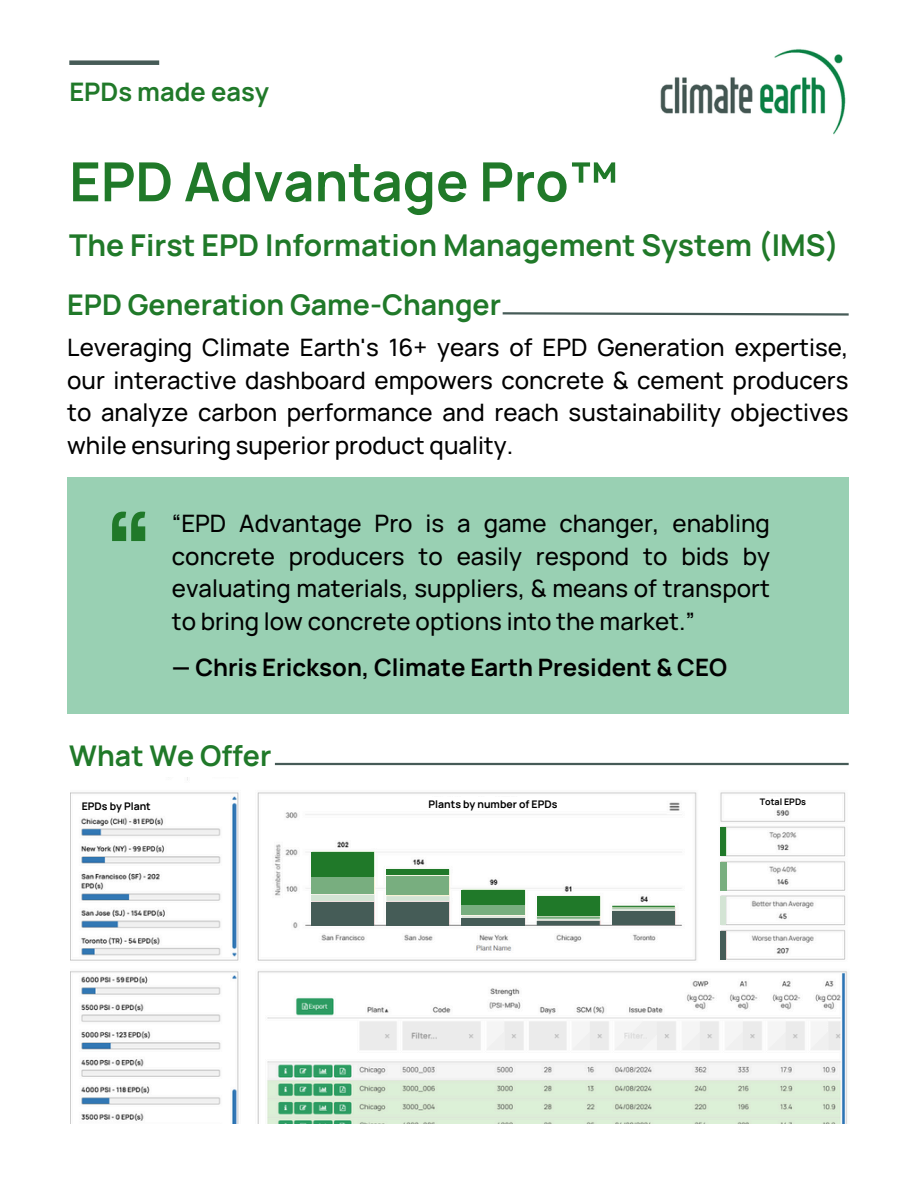
<style>
.page{position:relative;width:918px;height:1188px;background:#fff}
.page>*{position:absolute;margin:0;border:0;box-sizing:border-box;transform-origin:0 0}
.t1{font:700 114px "Manrope";color:#207929}
.t2{font:700 54px "Manrope";color:#207929}
.t3{font:700 30px "Manrope";color:#207929}
.t4{font:700 28.5px "Manrope";color:#207929}
.t5{font:700 25.5px "Manrope";color:#207929}
.t6{font:500 24px/32.7px "Manrope";color:#000;text-align:justify}
.t7{font:700 24px "Manrope";color:#000}
.t8{font:700 10.5px "Manrope";color:#000}
.t9{font:700 9px "Manrope";color:#000}
</style>
<div class="page">
<img style="left:660px;top:49px;width:186px;height:86px">
<div style="left:69px;top:60px;width:90px;height:5px;background:#465b57"></div>
<svg style="left:502px;top:312px;width:347px;height:4px"></svg>
<div style="left:67px;top:477px;width:782px;height:237px;background:#99d0b3"></div>
<hr style="left:275px;top:763px;width:574px;height:2px;background:#465b57">
<img style="left:70px;top:778px;width:777px;height:345px">
<div style="left:311px;top:852px;width:63px;height:24px;background:#207929"></div>
<div style="left:311px;top:878px;width:63px;height:16px;background:#78ae7f"></div>
<div style="left:311px;top:895px;width:63px;height:6px;background:#d3e4d4"></div>
<div style="left:311px;top:902px;width:63px;height:23px;background:#455c57"></div>
<div style="left:387px;top:869px;width:62px;height:6px;background:#207929"></div>
<div style="left:387px;top:876px;width:62px;height:19px;background:#78ae7f"></div>
<div style="left:387px;top:896px;width:62px;height:5px;background:#d3e4d4"></div>
<div style="left:387px;top:902px;width:62px;height:23px;background:#455c57"></div>
<div style="left:461px;top:890px;width:64px;height:15px;background:#207929"></div>
<div style="left:461px;top:906px;width:64px;height:9px;background:#78ae7f"></div>
<hr style="left:462px;top:916px;width:63px;height:2px;background:#d3e4d4">
<div style="left:461px;top:918px;width:64px;height:7px;background:#455c57"></div>
<div style="left:537px;top:897px;width:63px;height:19px;background:#207929"></div>
<hr style="left:537px;top:917px;width:63px;height:2px;background:#78ae7f">
<hr style="left:537px;top:919px;width:63px;height:1px;background:#d3e4d4">
<hr style="left:537px;top:921px;width:63px;height:4px;background:#455c57">
<div style="left:612px;top:911px;width:63px;height:14px;background:#455c57"></div>
<hr style="left:612px;top:909px;width:63px;height:2px;background:#d3e4d4">
<hr style="left:612px;top:907px;width:63px;height:2px;background:#78ae7f">
<hr style="left:612px;top:906px;width:63px;height:1px;background:#207929">
<div style="left:720px;top:828px;width:6px;height:28px;background:#207929"></div>
<div style="left:720px;top:862px;width:6px;height:28px;background:#78ae7f"></div>
<div style="left:720px;top:897px;width:6px;height:28px;background:#d3e4d4"></div>
<div style="left:720px;top:931px;width:6px;height:28px;background:#455c57"></div>
<div style="left:351px;top:797px;width:275px;height:9px;background:#fff"></div>
<div style="left:76px;top:798px;width:55px;height:10px;background:#fff"></div>
<div style="left:751px;top:797px;width:51px;height:8px;background:#fff"></div>
<h1 class="t5" style="left:69px;top:74px;width:201px">EPDs made easy</h1>
<h2 class="t2" style="left:69px;top:144px;width:551px">EPD Advantage Pro™</h2>
<h2 class="t3" style="left:69px;top:224px;width:771px">The First EPD Information Management System (IMS)</h2>
<h3 class="t4" style="left:67px;top:284px;width:435px">EPD Generation Game-Changer</h3>
<p class="t6" style="left:67px;top:330px;width:783px">Leveraging Climate Earth's 16+ years of EPD Generation expertise, our interactive dashboard empowers concrete &amp; cement producers to analyze carbon performance and reach sustainability objectives while ensuring superior product quality.</p>
<h3 class="t1" style="left:103px;top:473px;width:53px">“</h3>
<p class="t6" style="left:172px;top:506px;width:600px">“EPD Advantage Pro is a game changer, enabling concrete producers to easily respond to bids by evaluating materials, suppliers, &amp; means of transport to bring low concrete options into the market.”</p>
<h3 class="t7" style="left:172px;top:650px;width:557px">— Chris Erickson, Climate Earth President &amp; CEO</h3>
<h2 class="t4" style="left:69px;top:736px;width:204px">What We Offer</h2>
<h4 class="t8" style="left:82px;top:798px;width:71px">EPDs by Plant</h4>
<h4 class="t8" style="left:429px;top:797px;width:130px">Plants by number of EPDs</h4>
<p class="t9" style="left:760px;top:795px;width:48px">Total EPDs</p>
</div>
